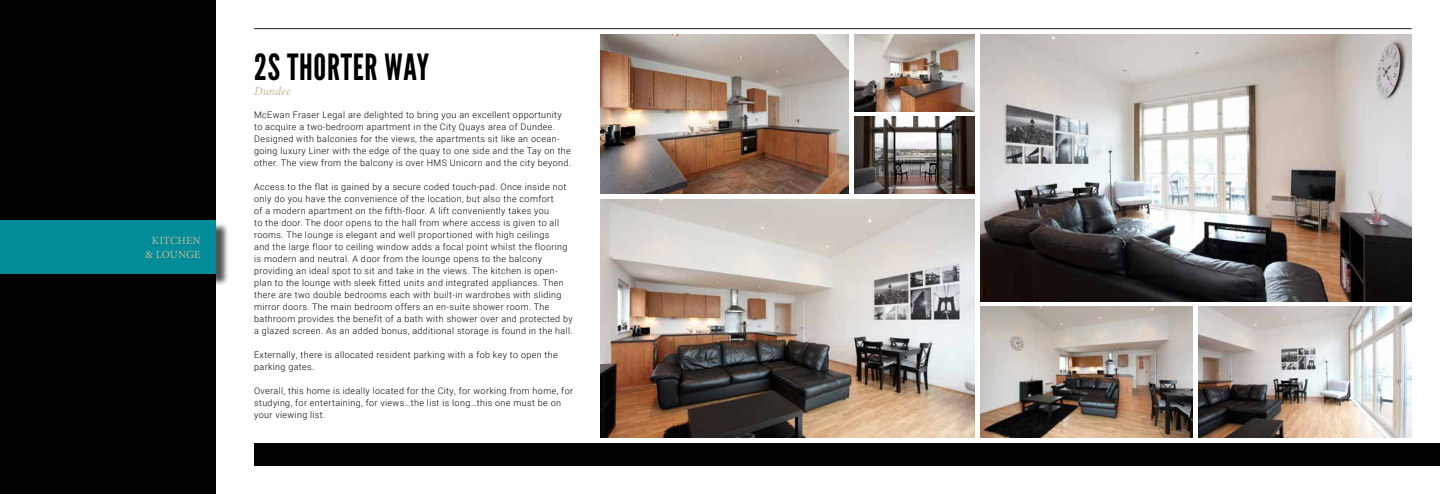
<style>
.page{position:relative;width:1440px;height:494px;background:#fff}
.page>*{position:absolute;margin:0;border:0;box-sizing:border-box;transform-origin:0 0}
.t1{font:36px "League Gothic";letter-spacing:.02em;color:#000}
.t2{font:italic 12px "Minion Pro";letter-spacing:-.005em;color:#c9b792}
.t3{font:11px/13px "Minion Pro";letter-spacing:.01em;color:#c9b792;text-align:center}
.t4{font:300 9px/12px "Roboto";letter-spacing:.04em;color:#000}
</style>
<div class="page">
<img style="left:854px;top:35px;width:120px;height:76px">
<img style="left:854px;top:117px;width:120px;height:76px">
<img style="left:601px;top:199px;width:373px;height:238px">
<img style="left:601px;top:35px;width:247px;height:158px">
<img style="left:980px;top:35px;width:432px;height:266px">
<img style="left:1199px;top:306px;width:213px;height:131px">
<img style="left:980px;top:306px;width:213px;height:131px">
<div style="left:0;top:0;width:216px;height:493px;background:#000"></div>
<div style="left:0;top:222px;width:229px;height:64px;background:#000;opacity:.75"></div>
<div style="left:0;top:220px;width:216px;height:53px;background:#008c98"></div>
<div style="left:254px;top:443px;width:1186px;height:22px;background:#000"></div>
<hr style="left:254px;top:28px;width:1158px;height:1px;background:#000">
<p class="t3" style="left:145px;top:234px;width:57px">KITCHEN &amp; LOUNGE</p>
<h1 class="t1" style="left:254px;top:46px;width:176px">2S THORTER WAY</h1>
<h2 class="t2" style="left:254px;top:82px;width:38px">Dundee</h2>
<p class="t4" style="left:254px;top:108px;width:318px">McEwan Fraser Legal are delighted to bring you an excellent opportunity to acquire a two-bedroom apartment in the City Quays area of Dundee.<br>Designed with balconies for the views, the apartments sit like an ocean&shy;going luxury Liner with the edge of the quay to one side and the Tay on the other. The view from the balcony is over HMS Unicorn and the city beyond.</p>
<p class="t4" style="left:254px;top:180px;width:320px">Access to the flat is gained by a secure coded touch-pad. Once inside not only do you have the convenience of the location, but also the comfort<br>of a modern apartment on the fifth-floor. A lift conveniently takes you<br>to the door. The door opens to the hall from where access is given to all rooms. The lounge is elegant and well proportioned with high ceilings<br>and the large floor to ceiling window adds a focal point whilst the flooring is modern and neutral. A door from the lounge opens to the balcony providing an ideal spot to sit and take in the views. The kitchen is open&shy;plan to the lounge with sleek fitted units and integrated appliances. Then there are two double bedrooms each with built-in wardrobes with sliding mirror doors. The main bedroom offers an en-suite shower room. The bathroom provides the benefit of a bath with shower over and protected by a glazed screen. As an added bonus, additional storage is found in the hall.</p>
<p class="t4" style="left:254px;top:348px;width:305px">Externally, there is allocated resident parking with a fob key to open the parking gates.</p>
<p class="t4" style="left:254px;top:384px;width:320px">Overall, this home is ideally located for the City, for working from home, for studying, for entertaining, for views…the list is long…this one must be on your viewing list.</p>
</div>
